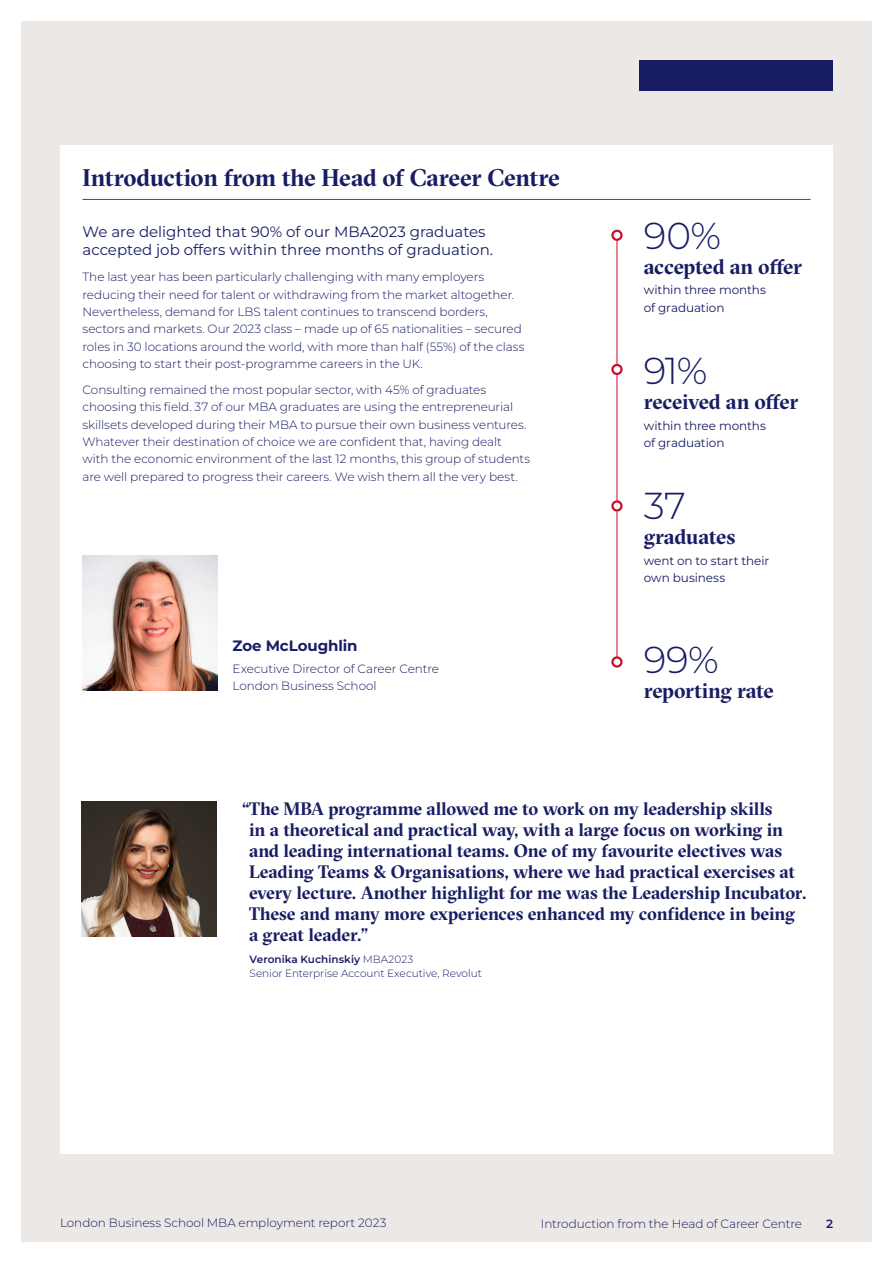
<style>
.page{position:relative;width:893px;height:1263px;background:#fff}
.page>*{position:absolute;margin:0;border:0;box-sizing:border-box;transform-origin:0 0}
.t1{font:300 37.5px "Montserrat";letter-spacing:-.01em;color:#181d63}
.t2{font:700 24px "GT Sectra Fine";letter-spacing:-.015em;color:#181d63}
.t3{font:700 21px "GT Sectra Fine";letter-spacing:-.01em;color:#181d63}
.t4{font:700 18px/21px "GT Sectra Fine";letter-spacing:-.01em;color:#181d63}
.t5{font:15px/18px "Montserrat";color:#181d63}
.t6{font:700 15px "Montserrat";letter-spacing:-.005em;color:#181d63}
.t7{font:300 12px/17.2px "Montserrat";letter-spacing:-.005em;color:#181d63}
.t8{font:12px/17.2px "Montserrat";letter-spacing:-.005em;color:#181d63}
.t9{font:600 12px "Montserrat";color:#181d63}
.t10{font:300 10.5px/13.5px "Montserrat";color:#181d63}
.s1{font-weight:600}
</style>
<div class="page">
<div style="left:21px;top:21px;width:851px;height:1221px;background:#ebe8e5"></div>
<div style="left:60px;top:145px;width:773px;height:1008px;background:#fff"></div>
<hr style="left:617px;top:240px;width:1px;height:125px;background:#c8102e">
<div style="left:611px;top:230px;width:12px;height:11px;border:2px solid #c8102e;border-radius:50%"></div>
<div style="left:611px;top:364px;width:12px;height:11px;border:2px solid #c8102e;border-radius:50%"></div>
<hr style="left:617px;top:375px;width:1px;height:126px;background:#c8102e">
<div style="left:611px;top:500px;width:12px;height:12px;border:2px solid #c8102e;border-radius:50%"></div>
<hr style="left:617px;top:512px;width:1px;height:145px;background:#c8102e">
<div style="left:611px;top:656px;width:12px;height:12px;border:2px solid #c8102e;border-radius:50%"></div>
<img style="left:82px;top:801px;width:135px;height:135px">
<hr style="left:82px;top:199px;width:728px;height:1px;background:#c8102e">
<img style="left:83px;top:555px;width:135px;height:135px">
<div style="left:639px;top:60px;width:194px;height:30px;background:#181d63"></div>
<h2 class="t2" style="left:82px;top:164px;width:479px">Introduction from the Head of Career Centre</h2>
<p class="t5" style="left:82px;top:222px;width:412px">We are delighted that 90% of our MBA2023 graduates accepted job offers within three months of graduation.</p>
<p class="t7" style="left:82px;top:268px;width:443px">The last year has been particularly challenging with many employers reducing their need for talent or withdrawing from the market altogether.<br>Nevertheless, demand for LBS talent continues to transcend borders, sectors and markets. Our 2023 class – made up of 65 nationalities – secured roles in 30 locations around the world, with more than half (55%) of the class choosing to start their post-programme careers in the UK.</p>
<p class="t7" style="left:82px;top:381px;width:449px">Consulting remained the most popular sector, with 45% of graduates choosing this field. 37 of our MBA graduates are using the entrepreneurial skillsets developed during their MBA to pursue their own business ventures.<br>Whatever their destination of choice we are confident that, having dealt with the economic environment of the last 12 months, this group of students are well prepared to progress their careers. We wish them all the very best.</p>
<p class="t6" style="left:232px;top:634px;width:127px">Zoe McLoughlin</p>
<p class="t7" style="left:232px;top:659px;width:208px">Executive Director of Career Centre<br>London Business School</p>
<h1 class="t1" style="left:644px;top:210px;width:79px">90%</h1>
<h3 class="t3" style="left:644px;top:255px;width:160px">accepted an offer</h3>
<p class="t8" style="left:644px;top:281px;width:124px">within three months of graduation</p>
<h1 class="t1" style="left:644px;top:345px;width:65px">91%</h1>
<h3 class="t3" style="left:644px;top:390px;width:156px">received an offer</h3>
<p class="t8" style="left:644px;top:416px;width:124px">within three months of graduation</p>
<h1 class="t1" style="left:644px;top:480px;width:44px">37</h1>
<h3 class="t3" style="left:644px;top:525px;width:93px">graduates</h3>
<p class="t8" style="left:644px;top:551px;width:127px">went on to start their own business</p>
<h1 class="t1" style="left:644px;top:634px;width:76px">99%</h1>
<h3 class="t3" style="left:644px;top:679px;width:132px">reporting rate</h3>
<p class="t4" style="left:249px;top:798px;width:559px;text-indent:-7px">“The MBA programme allowed me to work on my leadership skills<br>in a theoretical and practical way, with a large focus on working in and leading international teams. One of my favourite electives was Leading Teams &amp; Organisations, where we had practical exercises at every lecture. Another highlight for me was the Leadership Incubator.<br>These and many more experiences enhanced my confidence in being a great leader.”</p>
<p class="t10" style="left:249px;top:952px;width:234px"><span class="s1">Veronika Kuchinskiy</span> MBA2023<br>Senior Enterprise Account Executive, Revolut</p>
<p class="t7" style="left:60px;top:1213px;width:328px">London Business School MBA employment report 2023</p>
<p class="t9" style="left:826px;top:1215px;width:8px">2</p>
<p class="t7" style="left:541px;top:1214px;width:263px">Introduction from the Head of Career Centre</p>
</div>
